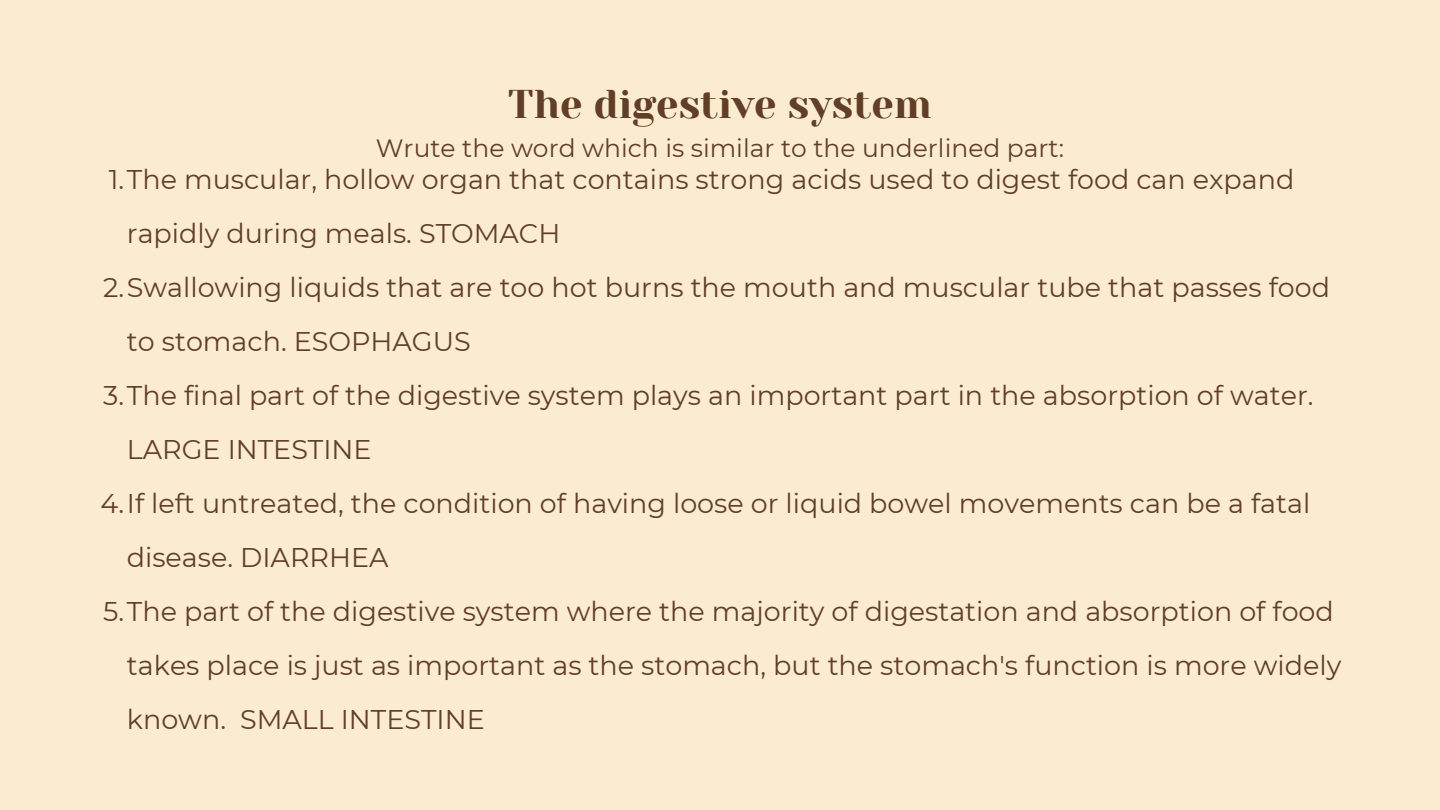
<style>
.page{position:relative;width:1440px;height:810px;background:#fbecd0}
.page>*{position:absolute;margin:0;border:0;box-sizing:border-box;transform-origin:0 0}
.t1{font:40px "Yeseva One";color:#613f26}
.t2{font:27px "Montserrat";color:#613f26}
.t3{font:25px "Montserrat";color:#613f26}
</style>
<div class="page">
<h1 class="t1" style="left:508px;top:82px;width:425px">The digestive system</h1>
<p class="t3" style="left:376px;top:132px;width:690px">Wrute the word which is similar to the underlined part:</p>
<p class="t2" style="left:109px;top:163px;width:1187px">1.The muscular, hollow organ that contains strong acids used to digest food can expand</p>
<p class="t2" style="left:127px;top:217px;width:435px">rapidly during meals. STOMACH</p>
<p class="t2" style="left:103px;top:271px;width:1228px">2.Swallowing liquids that are too hot burns the mouth and muscular tube that passes food</p>
<p class="t2" style="left:127px;top:325px;width:345px">to stomach. ESOPHAGUS</p>
<p class="t2" style="left:103px;top:379px;width:1212px">3.The final part of the digestive system plays an important part in the absorption of water.</p>
<p class="t2" style="left:127px;top:433px;width:246px">LARGE INTESTINE</p>
<p class="t2" style="left:101px;top:487px;width:1211px">4.If left untreated, the condition of having loose or liquid bowel movements can be a fatal</p>
<p class="t2" style="left:127px;top:541px;width:263px">disease. DIARRHEA</p>
<p class="t2" style="left:103px;top:595px;width:1232px">5.The part of the digestive system where the majority of digestation and absorption of food</p>
<p class="t2" style="left:127px;top:649px;width:1216px">takes place is just as important as the stomach, but the stomach's function is more widely</p>
<p class="t2" style="left:127px;top:703px;width:359px">known. SMALL INTESTINE</p>
</div>
